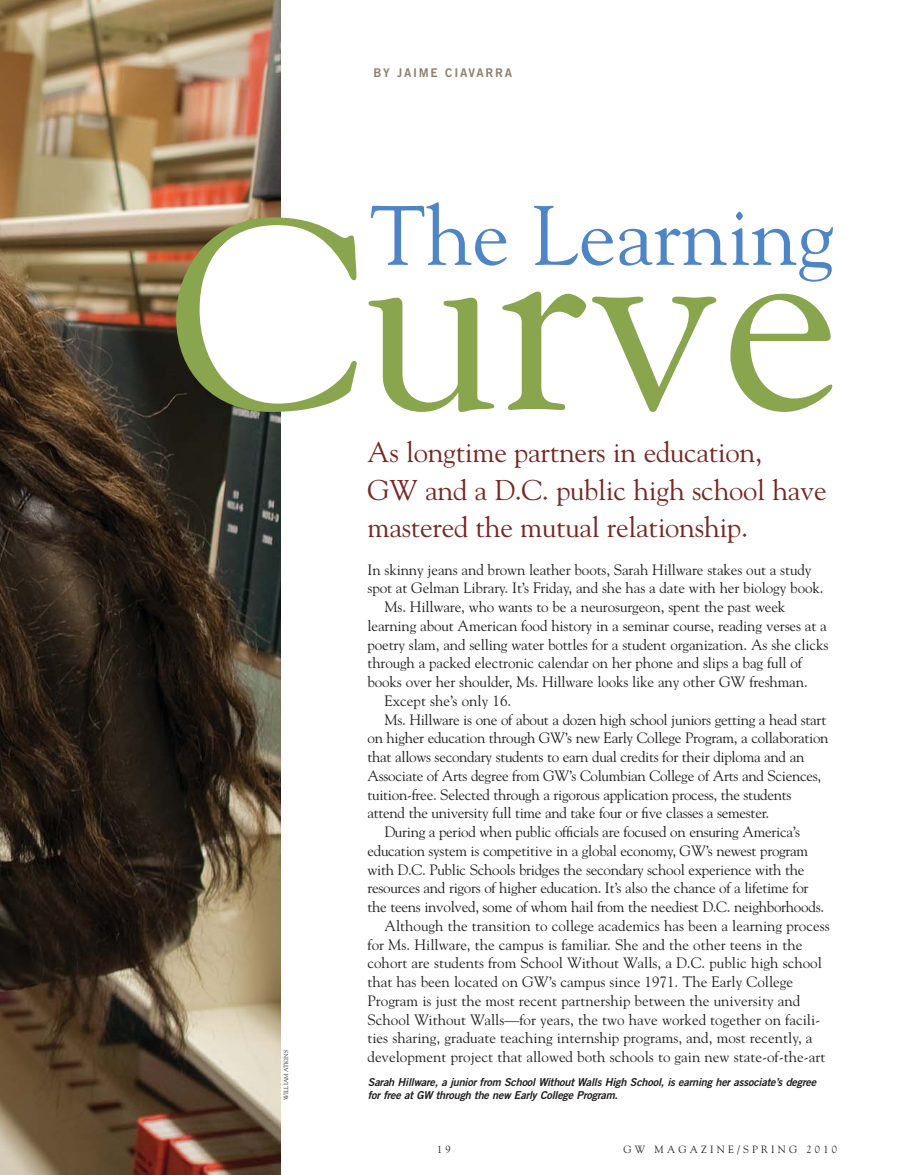
<style>
.page{position:relative;width:918px;height:1175px;background:#fff}
.page>*{position:absolute;margin:0;border:0;box-sizing:border-box;transform-origin:0 0}
.t1{font:268.65px "Goudy";color:#89a54d}
.t2{font:83.55px "Goudy";color:#4e85c5}
.t3{font:28.5px/37.5px "Goudy";letter-spacing:-.01em;color:#762823}
.t4{font:15px "Goudy";letter-spacing:-.01em;color:#231f20}
.t5{font:12px "Trade Gothic Bold Two";letter-spacing:.14em;color:#8d8171}
.t6{font:italic 10.95px "Trade Gothic Bold Two";letter-spacing:-.02em;color:#231f20}
.t7{font:10.5px "Goudy";letter-spacing:.3em;color:#231f20}
.t8{font:6px "Goudy";color:#231f20}
</style>
<div class="page">
<img style="left:0;top:0;width:280px;height:1174px">
<svg style="left:185px;top:219px;width:96px;height:191px"></svg>
<p class="t5" style="left:374px;top:69px;width:140px">BY JAIME CIAVARRA</p>
<h2 class="t2" style="left:370px;top:202px;width:466px">The Learning</h2>
<h1 class="t1" style="left:170px;top:209px;width:673px">Curve</h1>
<p class="t8" style="left:284px;top:1100px;width:52px;rotate:-90deg">WILLIAM ATKINS</p>
<h3 class="t3" style="left:368px;top:436px;width:461px">As longtime partners in education,<br>GW and a D.C. public high school have mastered the mutual relationship.</h3>
<p class="t4" style="left:368px;top:563px;width:445px">In skinny jeans and brown leather boots, Sarah Hillware stakes out a study</p>
<p class="t4" style="left:368px;top:582px;width:457px">spot at Gelman Library. It’s Friday, and she has a date with her biology book.</p>
<p class="t4" style="left:384px;top:601px;width:403px">Ms. Hillware, who wants to be a neurosurgeon, spent the past week</p>
<p class="t4" style="left:368px;top:619px;width:461px">learning about American food history in a seminar course, reading verses at a</p>
<p class="t4" style="left:368px;top:638px;width:462px">poetry slam, and selling water bottles for a student organization. As she clicks</p>
<p class="t4" style="left:368px;top:657px;width:436px">through a packed electronic calendar on her phone and slips a bag full of</p>
<p class="t4" style="left:368px;top:676px;width:442px">books over her shoulder, Ms. Hillware looks like any other GW freshman.</p>
<p class="t4" style="left:384px;top:694px;width:128px">Except she’s only 16.</p>
<p class="t4" style="left:384px;top:713px;width:443px">Ms. Hillware is one of about a dozen high school juniors getting a head start</p>
<p class="t4" style="left:368px;top:732px;width:463px">on higher education through GW’s new Early College Program, a collaboration</p>
<p class="t4" style="left:368px;top:751px;width:438px">that allows secondary students to earn dual credits for their diploma and an</p>
<p class="t4" style="left:368px;top:769px;width:455px">Associate of Arts degree from GW’s Columbian College of Arts and Sciences,</p>
<p class="t4" style="left:368px;top:788px;width:426px">tuition-free. Selected through a rigorous application process, the students</p>
<p class="t4" style="left:368px;top:807px;width:403px">attend the university full time and take four or five classes a semester.</p>
<p class="t4" style="left:384px;top:826px;width:417px">During a period when public officials are focused on ensuring America’s</p>
<p class="t4" style="left:368px;top:844px;width:442px">education system is competitive in a global economy, GW’s newest program</p>
<p class="t4" style="left:368px;top:863px;width:439px">with D.C. Public Schools bridges the secondary school experience with the</p>
<p class="t4" style="left:368px;top:882px;width:443px">resources and rigors of higher education. It’s also the chance of a lifetime for</p>
<p class="t4" style="left:368px;top:901px;width:458px">the teens involved, some of whom hail from the neediest D.C. neighborhoods.</p>
<p class="t4" style="left:384px;top:919px;width:447px">Although the transition to college academics has been a learning process</p>
<p class="t4" style="left:368px;top:938px;width:436px">for Ms. Hillware, the campus is familiar. She and the other teens in the</p>
<p class="t4" style="left:368px;top:957px;width:456px">cohort are students from School Without Walls, a D.C. public high school</p>
<p class="t4" style="left:368px;top:976px;width:427px">that has been located on GW’s campus since 1971. The Early College</p>
<p class="t4" style="left:368px;top:994px;width:434px">Program is just the most recent partnership between the university and</p>
<p class="t4" style="left:368px;top:1013px;width:454px">School Without Walls—for years, the two have worked together on facili-</p>
<p class="t4" style="left:368px;top:1032px;width:447px">ties sharing, graduate teaching internship programs, and, most recently, a</p>
<p class="t4" style="left:368px;top:1051px;width:459px">development project that allowed both schools to gain new state-of-the-art</p>
<p class="t6" style="left:368px;top:1077px;width:450px">Sarah Hillware, a junior from School Without Walls High School, is earning her associate’s degree</p>
<p class="t6" style="left:368px;top:1091px;width:252px">for free at GW through the new Early College Program.</p>
<p class="t7" style="left:437px;top:1145px;width:15px">1 9</p>
<p class="t7" style="left:624px;top:1145px;width:215px">GW MAGAZINE/SPRING 2010</p>
</div>
